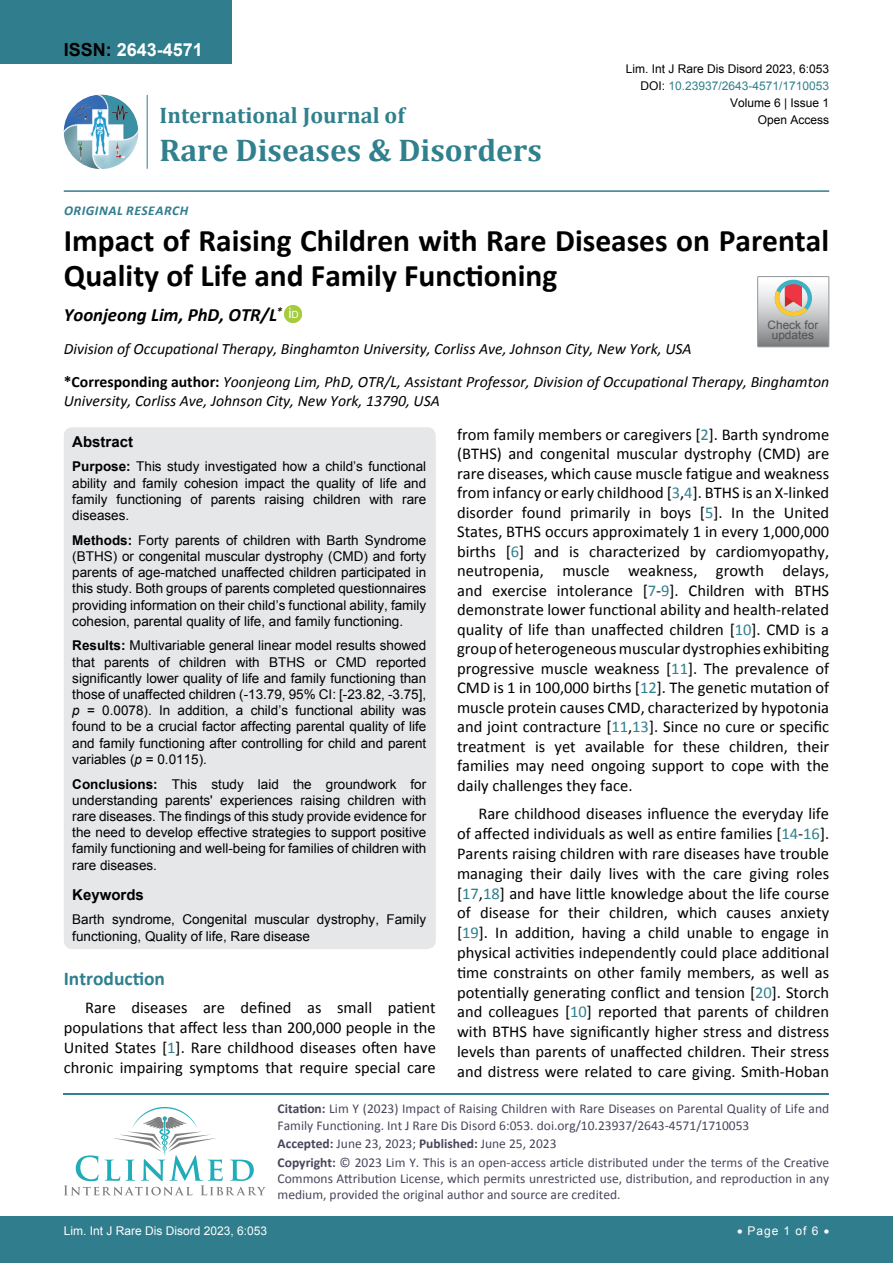
<style>
.page{position:relative;width:893px;height:1263px;background:#fff}
.page>*{position:absolute;margin:0;border:0;box-sizing:border-box;transform-origin:0 0}
.t1{font:700 31.5px/34.5px "Calibri";color:#000}
.t2{font:700 31.5px "Cambria";color:#30808d}
.t3{font:700 22.5px "Cambria";color:#30808d}
.t4{font:700 19.5px "Calibri";color:#30808d}
.t5{font:italic 700 18.75px "Calibri";color:#000}
.t6{font:700 18px "Arial";color:#fff}
.t7{font:16.5px/19.5px "Calibri";color:#000;text-align:justify}
.t8{font:italic 15.75px/18.9px "Calibri";color:#000}
.t9{font:700 15px "Arial";color:#000}
.t10{font:13.5px/16.2px "Arial";color:#000;text-align:justify}
.t11{font:13.5px/16.2px "Calibri";color:#47475c}
.t12{font:italic 700 13.5px "Calibri";letter-spacing:.04em;color:#307d8d}
.t13{font:12px "Arial";color:#000}
.t14{font:12px "Arial";color:#fff}
.t15{font:12px "Arial";color:#30808d}
.t16{font:11.7px/10.1px "Arial";color:#535353;text-align:center}
.s1{color:#000}
.s2{font-weight:700;font-style:normal}
.s3{font-weight:700}
.s4{font-style:italic}
.s5{color:#30808d}
</style>
<div class="page">
<img style="left:64px;top:95px;width:74px;height:74px;border-radius:37px">
<hr style="left:147px;top:95px;width:1px;height:74px;background:#307d8d">
<hr style="left:64px;top:190px;width:765px;height:2px;background:#307d8d">
<div style="left:0;top:1217px;width:893px;height:46px;background:#307d8d"></div>
<hr style="left:64px;top:1093px;width:765px;height:2px;background:#30808d">
<svg style="left:64px;top:1107px;width:202px;height:88px"></svg>
<div style="left:0;top:0;width:231px;height:64px;background:#307d8d"></div>
<img style="left:285px;top:305px;width:17px;height:17px">
<div style="left:285px;top:305px;width:17px;height:17px;background:#a5cc3b;border-radius:50%"></div>
<div style="left:64px;top:427px;width:372px;height:522px;background:#e6e7e8;border-radius:9px"></div>
<div style="left:757px;top:276px;width:72px;height:71px;border:1px solid #939598"></div>
<svg style="left:758px;top:277px;width:71px;height:70px;background:#bdb6b4"></svg>
<p class="t6" style="left:64px;top:38px;width:141px"><span class="s1">ISSN:</span> 2643-4571</p>
<p class="t13" style="left:626px;top:60px;width:205px">Lim. Int J Rare Dis Disord 2023, 6:053</p>
<p class="t13" style="left:730px;top:95px;width:101px">Volume 6 | Issue 1</p>
<p class="t15" style="left:640px;top:78px;width:190px"><span class="s1">DOI:</span> 10.23937/2643-4571/1710053</p>
<h2 class="t3" style="left:160px;top:100px;width:247px">International Journal of</h2>
<p class="t13" style="left:758px;top:112px;width:73px">Open Access</p>
<h1 class="t2" style="left:160px;top:128px;width:384px">Rare Diseases &amp; Disorders</h1>
<p class="t12" style="left:64px;top:202px;width:126px">ORIGINAL RESEARCH</p>
<h1 class="t1" style="left:64px;top:223px;width:767px">Impact of Raising Children with Rare Diseases on Parental<br>Quality of Life and Family Functioning</h1>
<p class="t5" style="left:64px;top:303px;width:237px">YOONJEONG LIM, PHD, OTR/L<sup>*</sup> <sup>i</sup><sup>D</sup></p>
<p class="t16" style="left:767px;top:320px;width:52px">Check for updates</p>
<p class="t8" style="left:64px;top:339px;width:629px">Division of Occupational Therapy, Binghamton University, Corliss Ave, Johnson City, New York, USA</p>
<p class="t8" style="left:64px;top:372px;width:767px"><span class="s2">*Corresponding author:</span> Yoonjeong Lim, PhD, OTR/L, Assistant Professor, Division of Occupational Therapy, Binghamton<br>University, Corliss Ave, Johnson City, New York, 13790, USA</p>
<p class="t9" style="left:72px;top:431px;width:62px">Abstract</p>
<p class="t10" style="left:72px;top:459px;width:355px"><span class="s3">Purpose:</span> This study investigated how a child’s functional ability and family cohesion impact the quality of life and family functioning of parents raising children with rare diseases.</p>
<p class="t10" style="left:72px;top:532px;width:356px"><span class="s3">Methods:</span> Forty parents of children with Barth Syndrome (BTHS) or congenital muscular dystrophy (CMD) and forty parents of age-matched unaffected children participated in this study. Both groups of parents completed questionnaires providing information on their child’s functional ability, family cohesion, parental quality of life, and family functioning.</p>
<p class="t10" style="left:72px;top:638px;width:356px"><span class="s3">Results:</span> Multivariable general linear model results showed that parents of children with BTHS or CMD reported significantly lower quality of life and family functioning than those of unaffected children (-13.79, 95% CI: [-23.82, -3.75], <span class="s4">p</span> = 0.0078). In addition, a child’s functional ability was found to be a crucial factor affecting parental quality of life and family functioning after controlling for child and parent variables (<span class="s4">p</span> = 0.0115).</p>
<p class="t10" style="left:72px;top:776px;width:355px"><span class="s3">Conclusions:</span> This study laid the groundwork for understanding parents' experiences raising children with rare diseases. The findings of this study provide evidence for the need to develop effective strategies to support positive family functioning and well-being for families of children with rare diseases.</p>
<p class="t9" style="left:72px;top:884px;width:73px">Keywords</p>
<p class="t10" style="left:72px;top:912px;width:355px">Barth syndrome, Congenital muscular dystrophy, Family functioning, Quality of life, Rare disease</p>
<p class="t7" style="left:457px;top:424px;width:374px">from family members or caregivers [<span class="s5">2</span>]. Barth syndrome (BTHS) and congenital muscular dystrophy (CMD) are rare diseases, which cause muscle fatigue and weakness from infancy or early childhood [<span class="s5">3</span>,<span class="s5">4</span>]. BTHS is an X-linked disorder found primarily in boys [<span class="s5">5</span>]. In the United States, BTHS occurs approximately 1 in every 1,000,000 births [<span class="s5">6</span>] and is characterized by cardiomyopathy, neutropenia, muscle weakness, growth delays, and exercise intolerance [<span class="s5">7</span>-<span class="s5">9</span>]. Children with BTHS demonstrate lower functional ability and health-related quality of life than unaffected children [<span class="s5">10</span>]. CMD is a group of heterogeneous muscular dystrophies exhibiting progressive muscle weakness [<span class="s5">11</span>]. The prevalence of CMD is 1 in 100,000 births [<span class="s5">12</span>]. The genetic mutation of muscle protein causes CMD, characterized by hypotonia and joint contracture [<span class="s5">11</span>,<span class="s5">13</span>]. Since no cure or specific treatment is yet available for these children, their families may need ongoing support to cope with the daily challenges they face.</p>
<p class="t7" style="left:457px;top:804px;width:374px;text-indent:21px">Rare childhood diseases influence the everyday life of affected individuals as well as entire families [<span class="s5">14</span>-<span class="s5">16</span>].<br>Parents raising children with rare diseases have trouble managing their daily lives with the care giving roles [<span class="s5">17</span>,<span class="s5">18</span>] and have little knowledge about the life course of disease for their children, which causes anxiety [<span class="s5">19</span>]. In addition, having a child unable to engage in physical activities independently could place additional time constraints on other family members, as well as potentially generating conflict and tension [<span class="s5">20</span>]. Storch and colleagues [<span class="s5">10</span>] reported that parents of children with BTHS have significantly higher stress and distress levels than parents of unaffected children. Their stress and distress were related to care giving. Smith-Hoban</p>
<p class="t4" style="left:64px;top:966px;width:103px">Introduction</p>
<p class="t7" style="left:64px;top:998px;width:374px;text-indent:21px">Rare diseases are defined as small patient populations that affect less than 200,000 people in the United States [<span class="s5">1</span>]. Rare childhood diseases often have chronic impairing symptoms that require special care</p>
<p class="t11" style="left:278px;top:1101px;width:553px"><span class="s3">Citation:</span> Lim Y (2023) Impact of Raising Children with Rare Diseases on Parental Quality of Life and<br>Family Functioning. Int J Rare Dis Disord 6:053. doi.org/10.23937/2643-4571/1710053</p>
<p class="t11" style="left:278px;top:1134px;width:553px;line-height:18.6px"><span class="s3">Accepted:</span> June 23, 2023; <span class="s3">Published:</span> June 25, 2023<br><span class="s3">Copyright:</span> © 2023 Lim Y. This is an open-access article distributed under the terms of the Creative</p>
<p class="t11" style="left:278px;top:1170px;width:553px">Commons Attribution License, which permits unrestricted use, distribution, and reproduction in any medium, provided the original author and source are credited.</p>
<p class="t14" style="left:64px;top:1223px;width:205px">Lim. Int J Rare Dis Disord 2023, 6:053</p>
<p class="t14" style="left:737px;top:1223px;width:94px">• Page 1 of 6 •</p>
</div>
